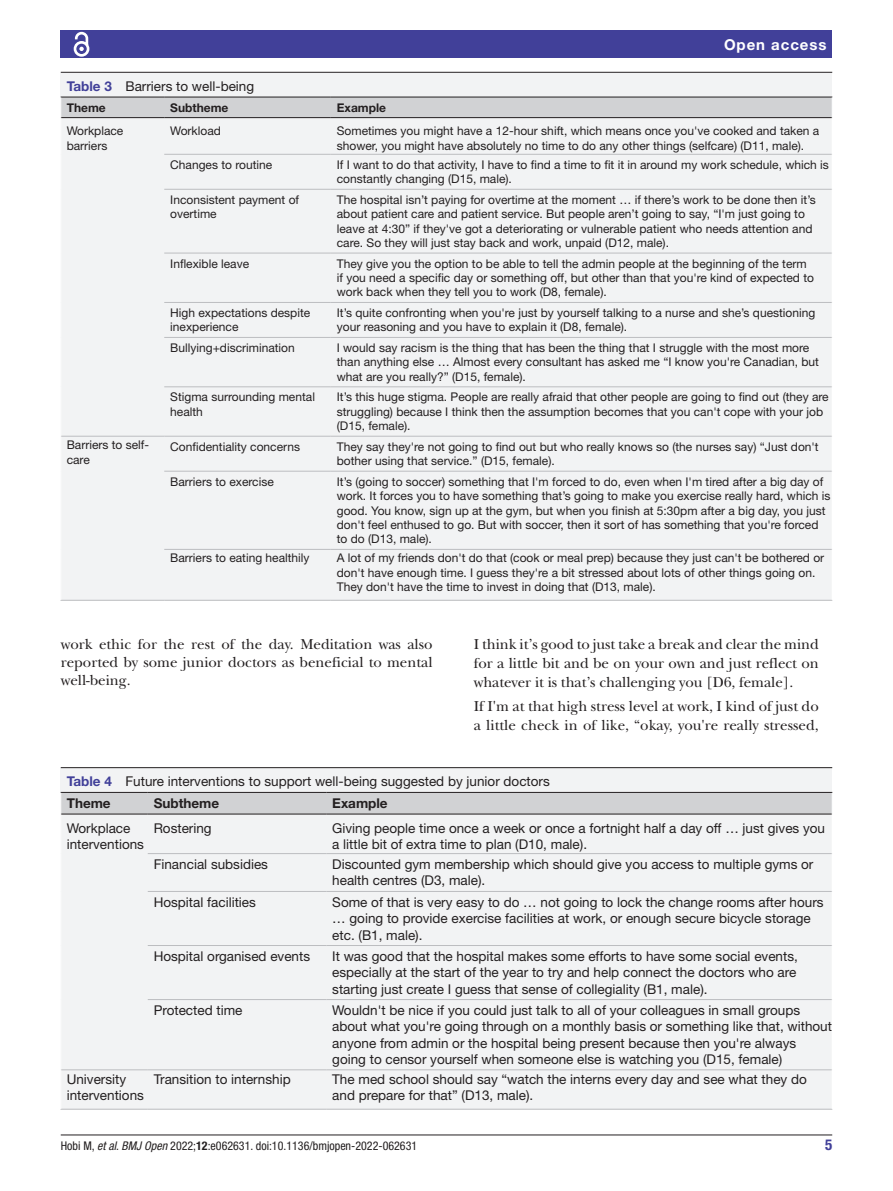
<style>
.page{position:relative;width:893px;height:1191px;background:#fff}
.page>*{position:absolute;margin:0;border:0;box-sizing:border-box;transform-origin:0 0}
.t1{font:15px/19.2px "New Baskerville";color:#231f20;text-align:justify}
.t2{font:700 15px "Helvetica Neue LT Std";letter-spacing:.065em;color:#fff}
.t3{font:700 condensed 15px "Helvetica Neue LT Std";color:#414099}
.t4{font:13.5px/16.2px "Helvetica Neue LT Std";color:#231f20}
.t5{font:700 13.5px "Helvetica Neue LT Std";color:#231f20}
.t6{font:12px/14.4px "Helvetica Neue LT Std";color:#231f20}
.t7{font:condensed 12px "Helvetica Neue LT Std";color:#231f20}
.t8{font:700 12px "Helvetica Neue LT Std";color:#231f20}
.s1{font-weight:700;color:#414099}
.s2{font-weight:700}
.s3{font-style:italic}
</style>
<div class="page">
<hr style="left:61px;top:1134px;width:771px;height:1px;background:#231f20">
<div style="left:61px;top:31px;width:771px;height:27px;background:#414099"></div>
<svg style="left:73px;top:31px;width:17px;height:26px"></svg>
<div style="left:61px;top:73px;width:771px;height:527px;background:#f2f3f4"></div>
<hr style="left:61px;top:72px;width:771px;height:1px;background:#231f20">
<hr style="left:164px;top:154px;width:167px;height:1px;background:#bcbdc0">
<hr style="left:331px;top:154px;width:501px;height:1px;background:#bcbdc0">
<hr style="left:164px;top:189px;width:167px;height:1px;background:#bcbdc0">
<hr style="left:331px;top:189px;width:501px;height:1px;background:#bcbdc0">
<hr style="left:164px;top:253px;width:167px;height:1px;background:#bcbdc0">
<hr style="left:331px;top:253px;width:501px;height:1px;background:#bcbdc0">
<hr style="left:164px;top:302px;width:167px;height:1px;background:#bcbdc0">
<hr style="left:331px;top:302px;width:501px;height:1px;background:#bcbdc0">
<hr style="left:164px;top:337px;width:167px;height:1px;background:#bcbdc0">
<hr style="left:331px;top:337px;width:501px;height:1px;background:#bcbdc0">
<hr style="left:164px;top:386px;width:167px;height:1px;background:#bcbdc0">
<hr style="left:331px;top:386px;width:501px;height:1px;background:#bcbdc0">
<hr style="left:164px;top:436px;width:167px;height:1px;background:#bcbdc0">
<hr style="left:331px;top:436px;width:501px;height:1px;background:#bcbdc0">
<hr style="left:164px;top:471px;width:167px;height:1px;background:#bcbdc0">
<hr style="left:331px;top:471px;width:501px;height:1px;background:#bcbdc0">
<hr style="left:61px;top:436px;width:103px;height:1px;background:#bcbdc0">
<hr style="left:61px;top:600px;width:103px;height:1px;background:#bcbdc0">
<hr style="left:164px;top:549px;width:167px;height:1px;background:#bcbdc0">
<hr style="left:164px;top:600px;width:167px;height:1px;background:#bcbdc0">
<hr style="left:331px;top:549px;width:501px;height:1px;background:#bcbdc0">
<hr style="left:331px;top:600px;width:501px;height:1px;background:#bcbdc0">
<svg style="left:60px;top:97px;width:773px;height:21px"></svg>
<div style="left:61px;top:768px;width:771px;height:341px;background:#f2f3f4"></div>
<hr style="left:61px;top:767px;width:771px;height:1px;background:#231f20">
<hr style="left:148px;top:853px;width:178px;height:1px;background:#bcbdc0">
<hr style="left:326px;top:853px;width:506px;height:1px;background:#bcbdc0">
<hr style="left:148px;top:891px;width:178px;height:1px;background:#bcbdc0">
<hr style="left:326px;top:891px;width:506px;height:1px;background:#bcbdc0">
<hr style="left:148px;top:945px;width:178px;height:1px;background:#bcbdc0">
<hr style="left:326px;top:945px;width:506px;height:1px;background:#bcbdc0">
<hr style="left:148px;top:999px;width:178px;height:1px;background:#bcbdc0">
<hr style="left:326px;top:999px;width:506px;height:1px;background:#bcbdc0">
<hr style="left:61px;top:1069px;width:87px;height:1px;background:#bcbdc0">
<hr style="left:61px;top:1109px;width:87px;height:1px;background:#bcbdc0">
<hr style="left:148px;top:1069px;width:178px;height:1px;background:#bcbdc0">
<hr style="left:148px;top:1109px;width:178px;height:1px;background:#bcbdc0">
<hr style="left:326px;top:1069px;width:506px;height:1px;background:#bcbdc0">
<hr style="left:326px;top:1109px;width:506px;height:1px;background:#bcbdc0">
<svg style="left:60px;top:792px;width:773px;height:22px"></svg>
<p class="t2" style="left:724px;top:35px;width:104px">Open access</p>
<p class="t4" style="left:67px;top:78px;width:189px"><span class="s1">Table 3</span> Barriers to well-being</p>
<p class="t8" style="left:67px;top:100px;width:41px">Theme</p>
<p class="t8" style="left:170px;top:100px;width:60px">Subtheme</p>
<p class="t8" style="left:337px;top:100px;width:51px">Example</p>
<p class="t6" style="left:67px;top:124px;width:58px">Workplace barriers</p>
<p class="t6" style="left:170px;top:124px;width:52px">Workload</p>
<p class="t6" style="left:337px;top:124px;width:484px">Sometimes you might have a 12-hour shift, which means once you've cooked and taken a shower, you might have absolutely no time to do any other things (selfcare) (D11, male).</p>
<p class="t6" style="left:170px;top:157px;width:104px">Changes to routine</p>
<p class="t6" style="left:337px;top:157px;width:494px">If I want to do that activity, I have to find a time to fit it in around my work schedule, which is constantly changing (D15, male).</p>
<p class="t6" style="left:170px;top:192px;width:130px">Inconsistent payment of overtime</p>
<p class="t6" style="left:337px;top:192px;width:481px">The hospital isn’t paying for overtime at the moment … if there’s work to be done then it’s about patient care and patient service. But people aren’t going to say, “I'm just going to leave at 4:30” if they've got a deteriorating or vulnerable patient who needs attention and care. So they will just stay back and work, unpaid (D12, male).</p>
<p class="t6" style="left:170px;top:256px;width:80px">Inflexible leave</p>
<p class="t6" style="left:337px;top:256px;width:479px">They give you the option to be able to tell the admin people at the beginning of the term if you need a specific day or something off, but other than that you're kind of expected to work back when they tell you to work (D8, female).</p>
<p class="t6" style="left:170px;top:305px;width:142px">High expectations despite inexperience</p>
<p class="t6" style="left:337px;top:305px;width:480px">It’s quite confronting when you're just by yourself talking to a nurse and she’s questioning your reasoning and you have to explain it (D8, female).</p>
<p class="t6" style="left:170px;top:340px;width:126px">Bullying+discrimination</p>
<p class="t6" style="left:337px;top:340px;width:484px">I would say racism is the thing that has been the thing that I struggle with the most more than anything else … Almost every consultant has asked me “I know you're Canadian, but what are you really?” (D15, female).</p>
<p class="t6" style="left:170px;top:390px;width:146px">Stigma surrounding mental health</p>
<p class="t6" style="left:337px;top:390px;width:493px">It’s this huge stigma. People are really afraid that other people are going to find out (they are struggling) because I think then the assumption becomes that you can't cope with your job (D15, female).</p>
<p class="t6" style="left:67px;top:437px;width:84px">Barriers to self&shy;care</p>
<p class="t6" style="left:170px;top:439px;width:131px">Confidentiality concerns</p>
<p class="t6" style="left:337px;top:439px;width:483px">They say they're not going to find out but who really knows so (the nurses say) “Just don't bother using that service.” (D15, female).</p>
<p class="t6" style="left:170px;top:474px;width:105px">Barriers to exercise</p>
<p class="t6" style="left:337px;top:474px;width:495px">It’s (going to soccer) something that I'm forced to do, even when I'm tired after a big day of work. It forces you to have something that’s going to make you exercise really hard, which is good. You know, sign up at the gym, but when you finish at 5:30pm after a big day, you just don't feel enthused to go. But with soccer, then it sort of has something that you're forced to do (D13, male).</p>
<p class="t6" style="left:170px;top:551px;width:141px">Barriers to eating healthily</p>
<p class="t6" style="left:337px;top:551px;width:489px">A lot of my friends don't do that (cook or meal prep) because they just can't be bothered or don't have enough time. I guess they're a bit stressed about lots of other things going on.<br>They don't have the time to invest in doing that (D13, male).</p>
<p class="t1" style="left:61px;top:635px;width:373px;line-height:18px">work ethic for the rest of the day. Meditation was also reported by some junior doctors as beneficial to mental well-being.</p>
<p class="t1" style="left:474px;top:634px;width:346px">I think it’s good to just take a break and clear the mind for a little bit and be on your own and just reflect on whatever it is that’s challenging you [D6, female].</p>
<p class="t1" style="left:474px;top:696px;width:346px">If I'm at that high stress level at work, I kind of just do a little check in of like, “okay, you're really stressed,</p>
<p class="t4" style="left:67px;top:770px;width:485px;line-height:22px"><span class="s1">Table 4</span> Future interventions to support well-being suggested by junior doctors<br><span class="s2">Theme</span></p>
<p class="t5" style="left:154px;top:795px;width:67px">Subtheme</p>
<p class="t5" style="left:332px;top:795px;width:57px">Example</p>
<p class="t4" style="left:67px;top:820px;width:79px">Workplace interventions</p>
<p class="t4" style="left:154px;top:820px;width:59px">Rostering</p>
<p class="t4" style="left:332px;top:820px;width:494px">Giving people time once a week or once a fortnight half a day off … just gives you a little bit of extra time to plan (D10, male).</p>
<p class="t4" style="left:154px;top:856px;width:116px">Financial subsidies</p>
<p class="t4" style="left:332px;top:856px;width:483px">Discounted gym membership which should give you access to multiple gyms or health centres (D3, male).</p>
<p class="t4" style="left:154px;top:894px;width:104px">Hospital facilities</p>
<p class="t4" style="left:332px;top:894px;width:493px">Some of that is very easy to do … not going to lock the change rooms after hours … going to provide exercise facilities at work, or enough secure bicycle storage etc. (B1, male).</p>
<p class="t4" style="left:154px;top:948px;width:158px">Hospital organised events</p>
<p class="t4" style="left:332px;top:948px;width:467px;text-align:justify">It was good that the hospital makes some efforts to have some social events, especially at the start of the year to try and help connect the doctors who are starting just create I guess that sense of collegiality (B1, male).</p>
<p class="t4" style="left:154px;top:1002px;width:90px">Protected time</p>
<p class="t4" style="left:332px;top:1002px;width:501px">Wouldn't be nice if you could just talk to all of your colleagues in small groups about what you're going through on a monthly basis or something like that, without anyone from admin or the hospital being present because then you're always going to censor yourself when someone else is watching you (D15, female)</p>
<p class="t4" style="left:67px;top:1071px;width:79px">University interventions</p>
<p class="t4" style="left:154px;top:1071px;width:139px">Transition to internship</p>
<p class="t4" style="left:332px;top:1071px;width:476px">The med school should say “watch the interns every day and see what they do and prepare for that” (D13, male).</p>
<p class="t7" style="left:61px;top:1138px;width:358px">Hobi M, <span class="s3">et al</span>. <span class="s3">BMJ Open</span> 2022;<span class="s2">12</span>:e062631. doi:10.1136/bmjopen-2022-062631</p>
<p class="t3" style="left:825px;top:1135px;width:9px">5</p>
</div>
